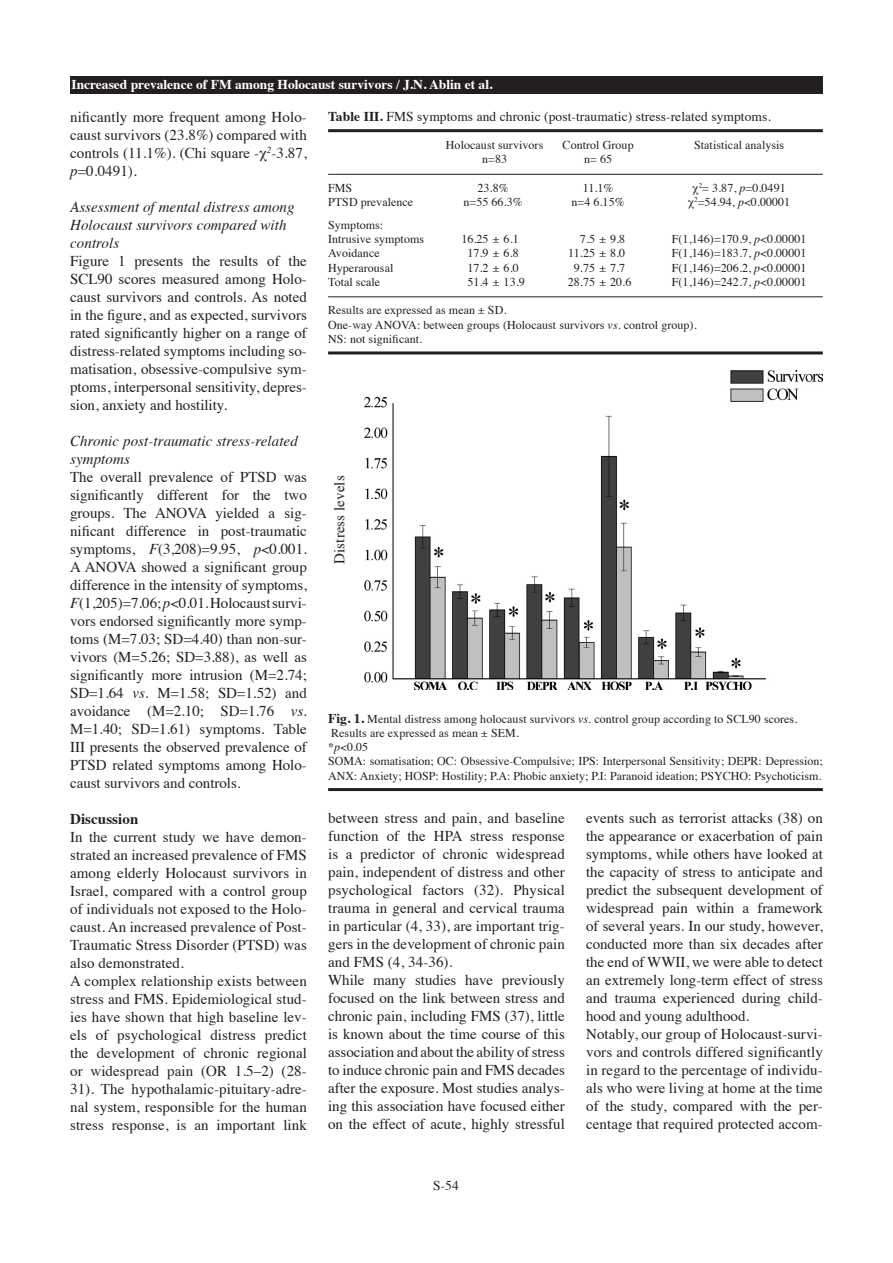
<style>
.page{position:relative;width:893px;height:1263px;background:#fff}
.page>*{position:absolute;margin:0;border:0;box-sizing:border-box;transform-origin:0 0}
.t1{font:15px/18px "Times";letter-spacing:.005em;color:#231f20;text-align:justify}
.t2{font:italic 15px/18px "Times";letter-spacing:.005em;color:#231f20}
.t3{font:700 15px "Times";letter-spacing:.005em;color:#231f20}
.t4{font:13.5px "Times";letter-spacing:.005em;color:#231f20}
.t5{font:700 13.5px "Times";color:#fff}
.t6{font:12px/14.2px "Times";letter-spacing:.005em;color:#231f20}
.s1{font-style:italic}
.s2{font-weight:700}
.s3{font-weight:700;font-size:13.5px}
</style>
<div class="page">
<div style="left:70px;top:77px;width:753px;height:17px;background:#231f20"></div>
<hr style="left:328px;top:129px;width:495px;height:3px;background:#231f20">
<hr style="left:328px;top:174px;width:495px;height:1px;background:#231f20">
<hr style="left:328px;top:297px;width:495px;height:1px;background:#231f20">
<hr style="left:328px;top:351px;width:495px;height:3px;background:#231f20">
<hr style="left:328px;top:788px;width:495px;height:3px;background:#231f20">
<img style="left:365px;top:371px;width:458px;height:318px">
<p class="t5" style="left:71px;top:71px;width:422px">Increased prevalence of FM among Holocaust survivors / J.N. Ablin et al.</p>
<p class="t1" style="left:70px;top:106px;width:238px">nificantly more frequent among Holo&shy;caust survivors (23.8%) compared with controls (11.1%). (Chi square -χ<sup>2</sup>-3.87, <span class="s1">p</span>=0.0491).</p>
<p class="t2" style="left:70px;top:197px;width:226px">Assessment of mental distress among<br>Holocaust survivors compared with controls</p>
<p class="t1" style="left:70px;top:250px;width:238px">Figure 1 presents the results of the SCL90 scores measured among Holo&shy;caust survivors and controls. As noted in the figure, and as expected, survivors rated significantly higher on a range of distress-related symptoms including so&shy;matisation, obsessive-compulsive sym&shy;ptoms, interpersonal sensitivity, depres&shy;sion, anxiety and hostility.</p>
<p class="t2" style="left:70px;top:431px;width:229px">Chronic post-traumatic stress-related symptoms</p>
<p class="t1" style="left:70px;top:466px;width:238px">The overall prevalence of PTSD was significantly different for the two groups. The ANOVA yielded a sig&shy;nificant difference in post-traumatic symptoms, <span class="s1">F</span>(3,208)=9.95, <span class="s1">p</span>&lt;0.001.<br>A ANOVA showed a significant group difference in the intensity of symptoms, <span class="s1">F</span>(1,205)=7.06; <span class="s1">p</span>&lt;0.01. Holocaust survi&shy;vors endorsed significantly more symp&shy;toms (M=7.03; SD=4.40) than non-sur&shy;vivors (M=5.26; SD=3.88), as well as significantly more intrusion (M=2.74; SD=1.64 <span class="s1">vs</span>. M=1.58; SD=1.52) and avoidance (M=2.10; SD=1.76 <span class="s1">vs</span>.<br>M=1.40; SD=1.61) symptoms. Table III presents the observed prevalence of PTSD related symptoms among Holo&shy;caust survivors and controls.</p>
<p class="t3" style="left:70px;top:804px;width:70px">Discussion</p>
<p class="t1" style="left:70px;top:826px;width:238px;text-align:left">In the current study we have demon&shy;strated an increased prevalence of FMS among elderly Holocaust survivors in Israel, compared with a control group of individuals not exposed to the Holo&shy;caust. An increased prevalence of Post-Traumatic Stress Disorder (PTSD) was also demonstrated.<br>A complex relationship exists between stress and FMS. Epidemiological stud&shy;ies have shown that high baseline lev&shy;els of psychological distress predict the development of chronic regional or widespread pain (OR 1.5–2) (28- 31). The hypothalamic-pituitary-adre&shy;nal system, responsible for the human stress response, is an important link</p>
<p class="t4" style="left:328px;top:104px;width:444px"><span class="s2">Table III.</span> FMS symptoms and chronic (post-traumatic) stress-related symptoms.</p>
<p class="t6" style="left:446px;top:137px;width:99px">Holocaust survivors</p>
<p class="t6" style="left:563px;top:137px;width:73px">Control Group</p>
<p class="t6" style="left:694px;top:137px;width:92px">Statistical analysis</p>
<p class="t6" style="left:482px;top:151px;width:26px">n=83</p>
<p class="t6" style="left:584px;top:151px;width:30px">n= 65</p>
<p class="t6" style="left:328px;top:180px;width:26px">FMS</p>
<p class="t6" style="left:477px;top:180px;width:33px">23.8%</p>
<p class="t6" style="left:583px;top:180px;width:32px">11.1%</p>
<p class="t6" style="left:693px;top:180px;width:95px">χ<sup>2</sup>= 3.87, <span class="s1">p</span>=0.0491</p>
<p class="t6" style="left:328px;top:194px;width:87px">PTSD prevalence</p>
<p class="t6" style="left:463px;top:194px;width:61px">n=55 66.3%</p>
<p class="t6" style="left:571px;top:194px;width:55px">n=4 6.15%</p>
<p class="t6" style="left:688px;top:194px;width:104px">χ<sup>2</sup>=54.94, <span class="s1">p</span>&lt;0.00001</p>
<p class="t6" style="left:328px;top:217px;width:98px">Symptoms:<br>Intrusive symptoms</p>
<p class="t6" style="left:461px;top:231px;width:59px">16.25 ± 6.1</p>
<p class="t6" style="left:580px;top:231px;width:47px">7.5 ± 9.8</p>
<p class="t6" style="left:672px;top:231px;width:136px">F(1,146)=170.9, <span class="s1">p</span>&lt;0.00001</p>
<p class="t6" style="left:328px;top:245px;width:53px">Avoidance</p>
<p class="t6" style="left:467px;top:245px;width:53px">17.9 ± 6.8</p>
<p class="t6" style="left:568px;top:245px;width:58px">11.25 ± 8.0</p>
<p class="t6" style="left:672px;top:245px;width:136px">F(1,146)=183.7, <span class="s1">p</span>&lt;0.00001</p>
<p class="t6" style="left:328px;top:259px;width:67px">Hyperarousal</p>
<p class="t6" style="left:467px;top:259px;width:53px">17.2 ± 6.0</p>
<p class="t6" style="left:574px;top:259px;width:53px">9.75 ± 7.7</p>
<p class="t6" style="left:672px;top:259px;width:136px">F(1,146)=206.2, <span class="s1">p</span>&lt;0.00001</p>
<p class="t6" style="left:328px;top:274px;width:54px">Total scale</p>
<p class="t6" style="left:467px;top:274px;width:59px">51.4 ± 13.9</p>
<p class="t6" style="left:568px;top:274px;width:65px">28.75 ± 20.6</p>
<p class="t6" style="left:672px;top:274px;width:136px">F(1,146)=242.7, <span class="s1">p</span>&lt;0.00001</p>
<p class="t6" style="left:328px;top:302px;width:370px">Results are expressed as mean ± SD.<br>One-way ANOVA: between groups (Holocaust survivors <span class="s1">vs.</span> control group).<br>NS: not significant.</p>
<p class="t1" style="left:329px;top:564px;width:90px;rotate:-90deg">Distress levels</p>
<p class="t6" style="left:328px;top:710px;width:496px"><span class="s3">Fig. 1.</span> Mental distress among holocaust survivors <span class="s1">vs</span>. control group according to SCL90 scores.<br>Results are expressed as mean ± SEM.<br>*<span class="s1">p</span>&lt;0.05<br>SOMA: somatisation; OC: Obsessive-Compulsive; IPS: Interpersonal Sensitivity; DEPR: Depression; ANX: Anxiety; HOSP: Hostility; P.A: Phobic anxiety; P.I: Paranoid ideation; PSYCHO: Psychoticism.</p>
<p class="t1" style="left:328px;top:807px;width:238px;text-align:left">between stress and pain, and baseline function of the HPA stress response is a predictor of chronic widespread pain, independent of distress and other psychological factors (32). Physical trauma in general and cervical trauma in particular (4, 33), are important trig&shy;gers in the development of chronic pain and FMS (4, 34-36).<br>While many studies have previously focused on the link between stress and chronic pain, including FMS (37), little is known about the time course of this association and about the ability of stress to induce chronic pain and FMS decades after the exposure. Most studies analys&shy;ing this association have focused either on the effect of acute, highly stressful</p>
<p class="t1" style="left:586px;top:807px;width:238px;text-align:left">events such as terrorist attacks (38) on the appearance or exacerbation of pain symptoms, while others have looked at the capacity of stress to anticipate and predict the subsequent development of widespread pain within a framework of several years. In our study, however, conducted more than six decades after the end of WWII, we were able to detect an extremely long-term effect of stress and trauma experienced during child&shy;hood and young adulthood.<br>Notably, our group of Holocaust-survi&shy;vors and controls differed significantly in regard to the percentage of individu&shy;als who were living at home at the time of the study, compared with the per&shy;centage that required protected accom-</p>
<p class="t4" style="left:433px;top:1172px;width:27px">S-54</p>
</div>
